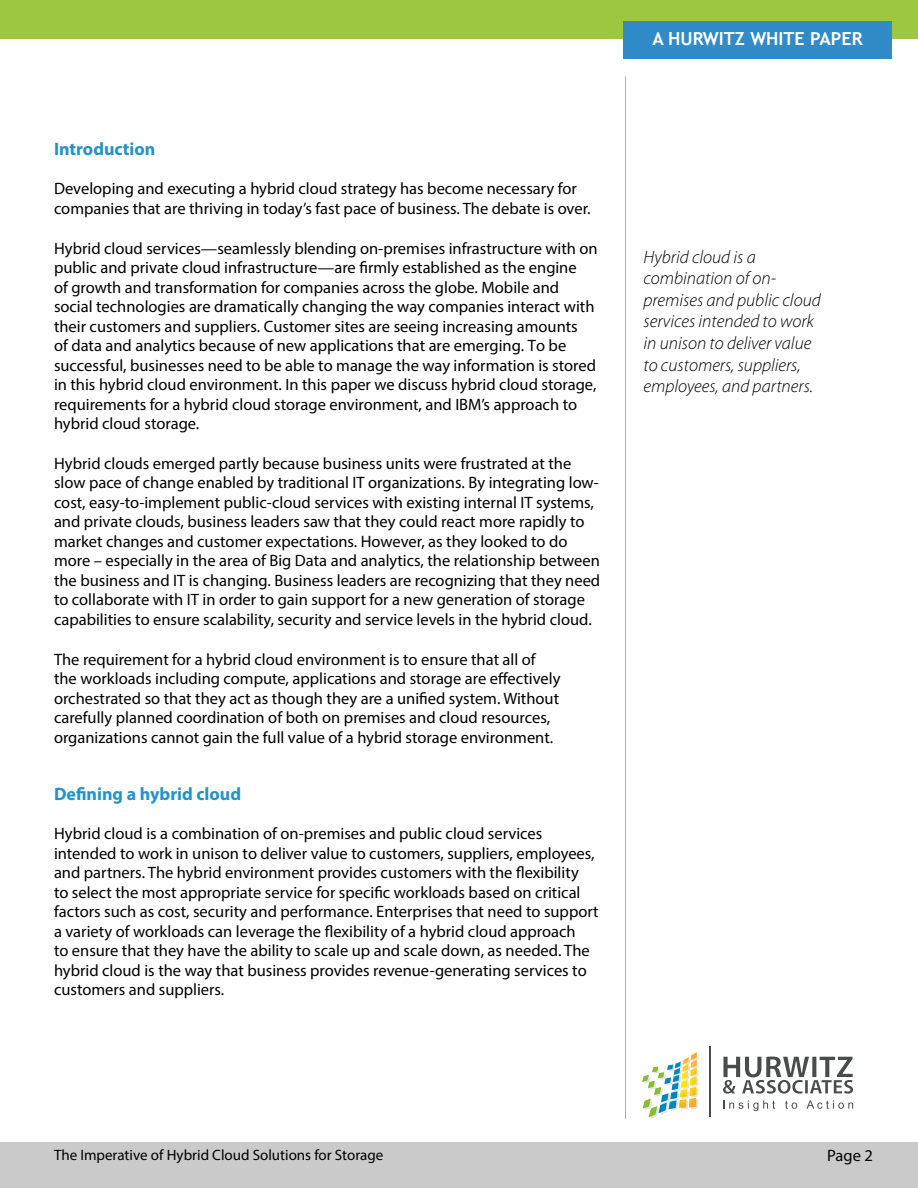
<style>
.page{position:relative;width:918px;height:1188px;background:#fff}
.page>*{position:absolute;margin:0;border:0;box-sizing:border-box;transform-origin:0 0}
.t1{font:italic 300 18px/21.6px "Myriad Pro";color:#000}
.t2{font:700 18px "Myriad Pro";color:#2492c8}
.t3{font:700 18px "Trebuchet MS";color:#fff}
.t4{font:16.5px/19.5px "Myriad Pro";color:#000}
.t5{font:15px "Myriad Pro";color:#000}
</style>
<div class="page">
<div style="left:0;top:0;width:918px;height:39px;background:#9dc73e"></div>
<div style="left:0;top:1143px;width:918px;height:45px;background:#cacaca"></div>
<div style="left:623px;top:21px;width:269px;height:38px;background:#308bc8"></div>
<hr style="left:625px;top:76px;width:1px;height:1043px;background:#afafaf">
<svg style="left:642px;top:1052px;width:57px;height:67px"></svg>
<svg style="left:723px;top:1057px;width:130px;height:37px"></svg>
<svg style="left:723px;top:1100px;width:52px;height:11px"></svg>
<svg style="left:785px;top:1101px;width:12px;height:8px"></svg>
<svg style="left:807px;top:1100px;width:46px;height:9px"></svg>
<hr style="left:710px;top:1047px;width:1px;height:70px;background:#4a4b4b">
<p class="t2" style="left:54px;top:137px;width:103px">Introduction</p>
<p class="t4" style="left:54px;top:179px;width:538px">Developing and executing a hybrid cloud strategy has become necessary for companies that are thriving in today’s fast pace of business. The debate is over.</p>
<p class="t4" style="left:54px;top:238px;width:545px">Hybrid cloud services—seamlessly blending on-premises infrastructure with on public and private cloud infrastructure—are firmly established as the engine<br>of growth and transformation for companies across the globe. Mobile and social technologies are dramatically changing the way companies interact with their customers and suppliers. Customer sites are seeing increasing amounts<br>of data and analytics because of new applications that are emerging. To be successful, businesses need to be able to manage the way information is stored in this hybrid cloud environment. In this paper we discuss hybrid cloud storage, requirements for a hybrid cloud storage environment, and IBM’s approach to hybrid cloud storage.</p>
<p class="t4" style="left:54px;top:453px;width:548px">Hybrid clouds emerged partly because business units were frustrated at the slow pace of change enabled by traditional IT organizations. By integrating low&shy;cost, easy-to-implement public-cloud services with existing internal IT systems, and private clouds, business leaders saw that they could react more rapidly to market changes and customer expectations. However, as they looked to do more – especially in the area of Big Data and analytics, the relationship between the business and IT is changing. Business leaders are recognizing that they need to collaborate with IT in order to gain support for a new generation of storage capabilities to ensure scalability, security and service levels in the hybrid cloud.</p>
<p class="t4" style="left:54px;top:649px;width:508px">The requirement for a hybrid cloud environment is to ensure that all of the workloads including compute, applications and storage are effectively orchestrated so that they act as though they are a unified system. Without carefully planned coordination of both on premises and cloud resources, organizations cannot gain the full value of a hybrid storage environment.</p>
<p class="t2" style="left:54px;top:782px;width:189px">Defining a hybrid cloud</p>
<p class="t4" style="left:54px;top:824px;width:546px">Hybrid cloud is a combination of on-premises and public cloud services intended to work in unison to deliver value to customers, suppliers, employees, and partners. The hybrid environment provides customers with the flexibility<br>to select the most appropriate service for specific workloads based on critical factors such as cost, security and performance. Enterprises that need to support a variety of workloads can leverage the flexibility of a hybrid cloud approach<br>to ensure that they have the ability to scale up and scale down, as needed. The hybrid cloud is the way that business provides revenue-generating services to customers and suppliers.</p>
<p class="t3" style="left:652px;top:28px;width:212px">A HURWITZ WHITE PAPER</p>
<p class="t1" style="left:644px;top:246px;width:179px">Hybrid cloud is a combination of on&shy;premises and public cloud services intended to work in unison to deliver value to customers, suppliers, employees, and partners.</p>
<p class="t5" style="left:54px;top:1146px;width:331px">The Imperative of Hybrid Cloud Solutions for Storage</p>
<p class="t4" style="left:827px;top:1145px;width:47px">Page 2</p>
</div>
